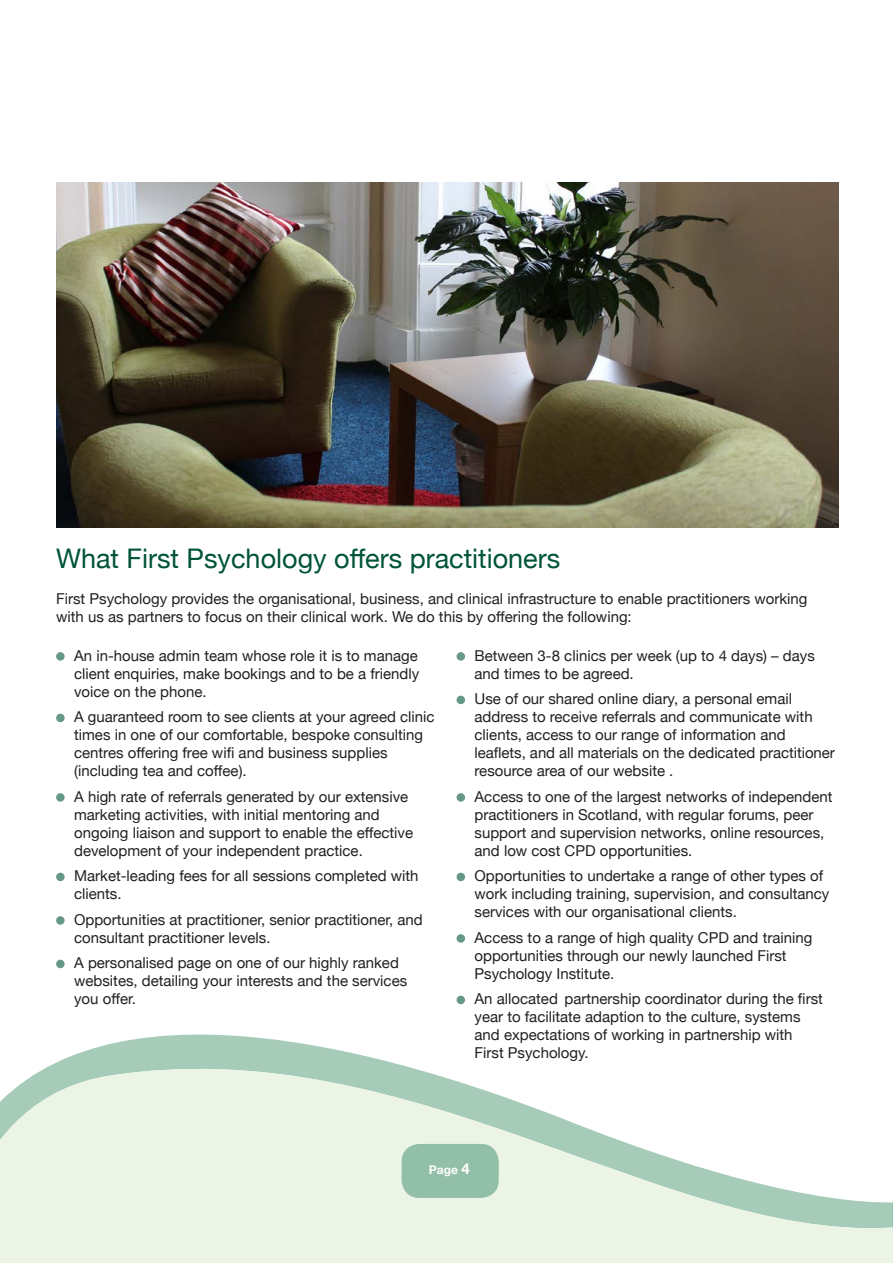
<style>
.page{position:relative;width:893px;height:1263px;background:#fff}
.page>*{position:absolute;margin:0;border:0;box-sizing:border-box;transform-origin:0 0}
.stress_headings{font:27px "Helvetica Neue";color:#015436}
.mindfulness_para_san{font:15px/18px "Helvetica Neue";color:#231f20}
.t1{font:700 12px "Helvetica Neue";color:#fff}
.s1{font-size:15px}
</style>
<div class="page">
<svg style="left:0;top:1034px;width:892px;height:229px;fill:#ebf4e5"></svg>
<svg style="left:892px;top:1202px;width:1px;height:61px"></svg>
<div style="left:402px;top:1144px;width:97px;height:54px;background:#92bfa8;border-radius:18px"></div>
<img style="left:56px;top:182px;width:783px;height:345px">
<svg style="left:56px;top:652px;width:9px;height:9px"></svg>
<svg style="left:56px;top:714px;width:9px;height:8px"></svg>
<svg style="left:56px;top:793px;width:9px;height:9px"></svg>
<svg style="left:56px;top:873px;width:9px;height:8px"></svg>
<svg style="left:56px;top:916px;width:9px;height:9px"></svg>
<svg style="left:56px;top:960px;width:9px;height:8px"></svg>
<svg style="left:457px;top:652px;width:8px;height:9px"></svg>
<div style="left:457px;top:696px;width:8px;height:8px;background:#669886;border-radius:50%"></div>
<svg style="left:457px;top:793px;width:8px;height:9px"></svg>
<div style="left:457px;top:873px;width:8px;height:8px;background:#669886;border-radius:50%"></div>
<svg style="left:457px;top:934px;width:8px;height:9px"></svg>
<div style="left:457px;top:996px;width:8px;height:8px;background:#669886;border-radius:50%"></div>
<p class="stress_headings" style="left:56px;top:539px;width:506px">What First Psychology offers practitioners</p>
<p class="mindfulness_para_san" style="left:56px;top:590px;width:753px">First Psychology provides the organisational, business, and clinical infrastructure to enable practitioners working with us as partners to focus on their clinical work. We do this by offering the following:</p>
<p class="mindfulness_para_san" style="left:74px;top:647px;width:347px;text-align:justify">An in-house admin team whose role it is to manage client enquiries, make bookings and to be a friendly voice on the phone.</p>
<p class="mindfulness_para_san" style="left:74px;top:709px;width:362px">A guaranteed room to see clients at your agreed clinic times in one of our comfortable, bespoke consulting centres offering free wifi and business supplies (including tea and coffee).</p>
<p class="mindfulness_para_san" style="left:74px;top:788px;width:341px">A high rate of referrals generated by our extensive marketing activities, with initial mentoring and ongoing liaison and support to enable the effective development of your independent practice.</p>
<p class="mindfulness_para_san" style="left:74px;top:868px;width:346px">Market-leading fees for all sessions completed with clients.</p>
<p class="mindfulness_para_san" style="left:74px;top:911px;width:350px">Opportunities at practitioner, senior practitioner, and consultant practitioner levels.</p>
<p class="mindfulness_para_san" style="left:74px;top:955px;width:335px">A personalised page on one of our highly ranked websites, detailing your interests and the services you offer.</p>
<p class="mindfulness_para_san" style="left:475px;top:647px;width:342px">Between 3-8 clinics per week (up to 4 days) – days and times to be agreed.</p>
<p class="mindfulness_para_san" style="left:475px;top:691px;width:362px">Use of our shared online diary, a personal email address to receive referrals and communicate with clients, access to our range of information and leaflets, and all materials on the dedicated practitioner resource area of our website .</p>
<p class="mindfulness_para_san" style="left:475px;top:788px;width:359px">Access to one of the largest networks of independent practitioners in Scotland, with regular forums, peer support and supervision networks, online resources, and low cost CPD opportunities.</p>
<p class="mindfulness_para_san" style="left:475px;top:868px;width:356px">Opportunities to undertake a range of other types of work including training, supervision, and consultancy services with our organisational clients.</p>
<p class="mindfulness_para_san" style="left:475px;top:929px;width:339px">Access to a range of high quality CPD and training opportunities through our newly launched First<br>Psychology Institute.</p>
<p class="mindfulness_para_san" style="left:475px;top:991px;width:350px">An allocated partnership coordinator during the first year to facilitate adaption to the culture, systems and expectations of working in partnership with First Psychology.</p>
<p class="t1" style="left:429px;top:1160px;width:42px">Page <span class="s1">4</span></p>
</div>
